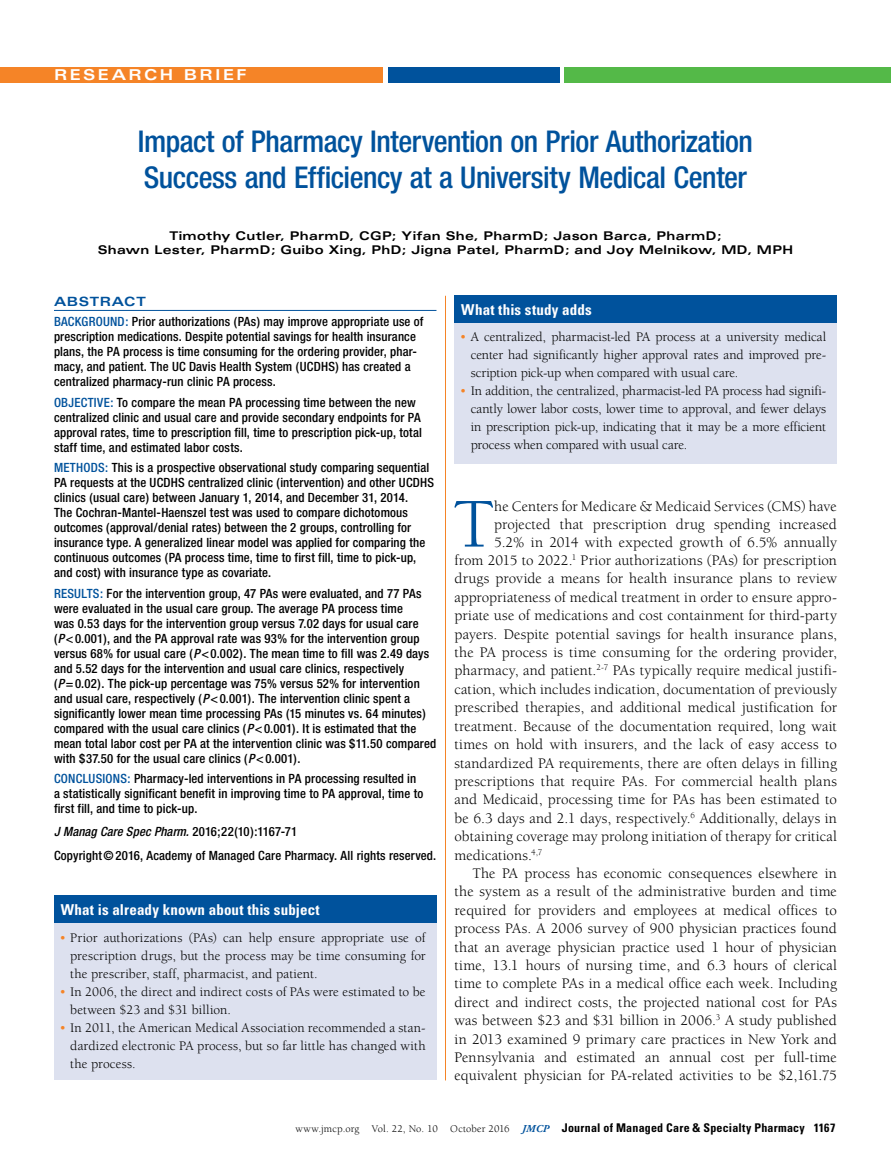
<style>
.page{position:relative;width:891px;height:1175px;background:#fff}
.page>*{position:absolute;margin:0;border:0;box-sizing:border-box;transform-origin:0 0}
.t1{font:71.7px "Berkeley Pro";color:#00529c}
.t2{font:500 condensed 30px/36px "Helvetica Neue";letter-spacing:-.015em;color:#00529c}
.t3{font:15px "Berkeley Pro";letter-spacing:.005em;color:#000}
.t4{font:700 condensed 15px "Univers";letter-spacing:.01em;color:#fff}
.t5{font:700 expanded 15px "Univers";letter-spacing:.16em;color:#fff}
.t6{font:13.5px/18px "Berkeley Pro";color:#000;text-align:justify}
.t7{font:500 condensed 12.75px/15px "Helvetica Neue";letter-spacing:.01em;color:#000}
.t8{font:700 expanded 12.75px "Univers";letter-spacing:.045em;color:#00529c}
.t9{font:700 expanded 12px/13.5px "Univers";letter-spacing:.02em;color:#000;text-align:center}
.t10{font:700 condensed 12px "Univers";letter-spacing:.015em;color:#000}
.s1{color:#00529c}
.s2{font-style:italic}
.s3{color:#f58427}
.s4{font-family:"Berkeley Pro";font-weight:400;font-stretch:normal;font-size:10.5px}
.s5{font-family:"Adobe Garamond Pro";font-style:italic;font-stretch:normal;font-size:10.5px;color:#00529c}
</style>
<div class="page">
<hr style="left:54px;top:310px;width:382px;height:1px;background:#00529c">
<hr style="left:445px;top:296px;width:1px;height:784px;background:#f58427">
<div style="left:0;top:67px;width:383px;height:15px;background:#f58427"></div>
<div style="left:388px;top:67px;width:172px;height:15px;background:#00529c"></div>
<div style="left:565px;top:67px;width:326px;height:16px;background:#54b948"></div>
<div style="left:54px;top:913px;width:382px;height:167px;background:#dde1ef"></div>
<div style="left:54px;top:895px;width:382px;height:28px;background:#00529c"></div>
<div style="left:455px;top:305px;width:382px;height:159px;background:#dde1ef"></div>
<div style="left:455px;top:296px;width:382px;height:27px;background:#00529c"></div>
<p class="t5" style="left:54px;top:66px;width:194px">RESEARCH BRIEF</p>
<h2 class="t2" style="left:138px;top:123px;width:617px">Impact of Pharmacy Intervention on Prior Authorization<br>Success and Efficiency at a University Medical Center</h2>
<p class="t9" style="left:98px;top:229px;width:697px">Timothy Cutler, PharmD, CGP; Yifan She, PharmD; Jason Barca, PharmD;<br>Shawn Lester, PharmD; Guibo Xing, PhD; Jigna Patel, PharmD; and Joy Melnikow, MD, MPH</p>
<p class="t8" style="left:54px;top:294px;width:93px">ABSTRACT</p>
<p class="t7" style="left:54px;top:314px;width:371px"><span class="s1">BACKGROUND:</span> Prior authorizations (PAs) may improve appropriate use of prescription medications. Despite potential savings for health insurance plans, the PA process is time consuming for the ordering provider, phar&shy;macy, and patient. The UC Davis Health System (UCDHS) has created a centralized pharmacy-run clinic PA process.</p>
<p class="t7" style="left:54px;top:394px;width:369px"><span class="s1">OBJECTIVE:</span> To compare the mean PA processing time between the new centralized clinic and usual care and provide secondary endpoints for PA approval rates, time to prescription fill, time to prescription pick-up, total staff time, and estimated labor costs.</p>
<p class="t7" style="left:54px;top:460px;width:382px"><span class="s1">METHODS:</span> This is a prospective observational study comparing sequential PA requests at the UCDHS centralized clinic (intervention) and other UCDHS clinics (usual care) between January 1, 2014, and December 31, 2014.<br>The Cochran-Mantel-Haenszel test was used to compare dichotomous outcomes (approval/denial rates) between the 2 groups, controlling for insurance type. A generalized linear model was applied for comparing the continuous outcomes (PA process time, time to first fill, time to pick-up, and cost) with insurance type as covariate.</p>
<p class="t7" style="left:54px;top:585px;width:384px"><span class="s1">RESULTS:</span> For the intervention group, 47 PAs were evaluated, and 77 PAs were evaluated in the usual care group. The average PA process time<br>was 0.53 days for the intervention group versus 7.02 days for usual care (<span class="s2">P</span>&lt;0.001), and the PA approval rate was 93% for the intervention group versus 68% for usual care (<span class="s2">P</span>&lt;0.002). The mean time to fill was 2.49 days and 5.52 days for the intervention and usual care clinics, respectively (<span class="s2">P</span>=0.02). The pick-up percentage was 75% versus 52% for intervention and usual care, respectively (<span class="s2">P</span>&lt;0.001). The intervention clinic spent a significantly lower mean time processing PAs (15 minutes vs. 64 minutes) compared with the usual care clinics (<span class="s2">P</span>&lt;0.001). It is estimated that the mean total labor cost per PA at the intervention clinic was $11.50 compared with $37.50 for the usual care clinics (<span class="s2">P</span>&lt;0.001).</p>
<p class="t7" style="left:54px;top:771px;width:371px"><span class="s1">CONCLUSIONS:</span> Pharmacy-led interventions in PA processing resulted in a statistically significant benefit in improving time to PA approval, time to first fill, and time to pick-up.</p>
<p class="t7" style="left:54px;top:820px;width:384px;line-height:23.4px"><span class="s2">J Manag Care Spec Pharm.</span> 2016;22(10):1167-71<br>Copyright©2016, Academy of Managed Care Pharmacy. All rights reserved.</p>
<p class="t4" style="left:61px;top:900px;width:261px">What is already known about this subject</p>
<p class="t6" style="left:70px;top:929px;width:357px;text-indent:-11px"><span class="s3">•</span> Prior authorizations (PAs) can help ensure appropriate use of prescription drugs, but the process may be time consuming for the prescriber, staff, pharmacist, and patient.</p>
<p class="t6" style="left:70px;top:983px;width:357px;text-indent:-11px"><span class="s3">•</span> In 2006, the direct and indirect costs of PAs were estimated to be between $23 and $31 billion.</p>
<p class="t6" style="left:70px;top:1019px;width:357px;text-indent:-11px"><span class="s3">•</span> In 2011, the American Medical Association recommended a stan&shy;dardized electronic PA process, but so far little has changed with the process.</p>
<p class="t4" style="left:461px;top:301px;width:132px">What this study adds</p>
<p class="t6" style="left:471px;top:328px;width:357px;text-indent:-11px"><span class="s3">•</span> A centralized, pharmacist-led PA process at a university medical center had significantly higher approval rates and improved pre&shy;scription pick-up when compared with usual care.</p>
<p class="t6" style="left:471px;top:382px;width:357px;text-indent:-11px"><span class="s3">•</span> In addition, the centralized, pharmacist-led PA process had signifi&shy;cantly lower labor costs, lower time to approval, and fewer delays in prescription pick-up, indicating that it may be a more efficient process when compared with usual care.</p>
<h1 class="t1" style="left:453px;top:484px;width:43px">T</h1>
<p class="t3" style="left:494px;top:497px;width:344px">he Centers for Medicare &amp; Medicaid Services (CMS) have</p>
<p class="t3" style="left:494px;top:515px;width:344px">projected that prescription drug spending increased</p>
<p class="t3" style="left:494px;top:533px;width:344px">5.2% in 2014 with expected growth of 6.5% annually</p>
<p class="t3" style="left:455px;top:552px;width:384px">from 2015 to 2022.<sup>1</sup> Prior authorizations (PAs) for prescription</p>
<p class="t3" style="left:455px;top:570px;width:384px">drugs provide a means for health insurance plans to review</p>
<p class="t3" style="left:455px;top:589px;width:384px">appropriateness of medical treatment in order to ensure appro-</p>
<p class="t3" style="left:455px;top:607px;width:384px">priate use of medications and cost containment for third-party</p>
<p class="t3" style="left:455px;top:625px;width:384px">payers. Despite potential savings for health insurance plans,</p>
<p class="t3" style="left:455px;top:644px;width:384px">the PA process is time consuming for the ordering provider,</p>
<p class="t3" style="left:455px;top:662px;width:384px">pharmacy, and patient.<sup>2-7</sup> PAs typically require medical justifi-</p>
<p class="t3" style="left:455px;top:681px;width:384px">cation, which includes indication, documentation of previously</p>
<p class="t3" style="left:455px;top:699px;width:384px">prescribed therapies, and additional medical justification for</p>
<p class="t3" style="left:455px;top:717px;width:384px">treatment. Because of the documentation required, long wait</p>
<p class="t3" style="left:455px;top:736px;width:384px">times on hold with insurers, and the lack of easy access to</p>
<p class="t3" style="left:455px;top:754px;width:384px">standardized PA requirements, there are often delays in filling</p>
<p class="t3" style="left:455px;top:773px;width:384px">prescriptions that require PAs. For commercial health plans</p>
<p class="t3" style="left:455px;top:791px;width:384px">and Medicaid, processing time for PAs has been estimated to</p>
<p class="t3" style="left:455px;top:809px;width:384px">be 6.3 days and 2.1 days, respectively.<sup>6</sup> Additionally, delays in</p>
<p class="t3" style="left:455px;top:828px;width:384px">obtaining coverage may prolong initiation of therapy for critical</p>
<p class="t3" style="left:455px;top:846px;width:89px">medications.<sup>4,7</sup></p>
<p class="t3" style="left:473px;top:865px;width:366px">The PA process has economic consequences elsewhere in</p>
<p class="t3" style="left:455px;top:883px;width:384px">the system as a result of the administrative burden and time</p>
<p class="t3" style="left:455px;top:901px;width:384px">required for providers and employees at medical offices to</p>
<p class="t3" style="left:455px;top:920px;width:384px">process PAs. A 2006 survey of 900 physician practices found</p>
<p class="t3" style="left:455px;top:938px;width:384px">that an average physician practice used 1 hour of physician</p>
<p class="t3" style="left:455px;top:957px;width:384px">time, 13.1 hours of nursing time, and 6.3 hours of clerical</p>
<p class="t3" style="left:455px;top:975px;width:384px">time to complete PAs in a medical office each week. Including</p>
<p class="t3" style="left:455px;top:993px;width:384px">direct and indirect costs, the projected national cost for PAs</p>
<p class="t3" style="left:455px;top:1012px;width:384px">was between $23 and $31 billion in 2006.<sup>3</sup> A study published</p>
<p class="t3" style="left:455px;top:1030px;width:384px">in 2013 examined 9 primary care practices in New York and</p>
<p class="t3" style="left:455px;top:1049px;width:384px">Pennsylvania and estimated an annual cost per full-time</p>
<p class="t3" style="left:455px;top:1067px;width:384px">equivalent physician for PA-related activities to be $2,161.75</p>
<p class="t10" style="left:296px;top:1120px;width:541px"><span class="s4">www.jmcp.org Vol. 22, No. 10 October 2016</span> <span class="s5">JMCP</span> Journal of Managed Care &amp; Specialty Pharmacy 1167</p>
</div>
